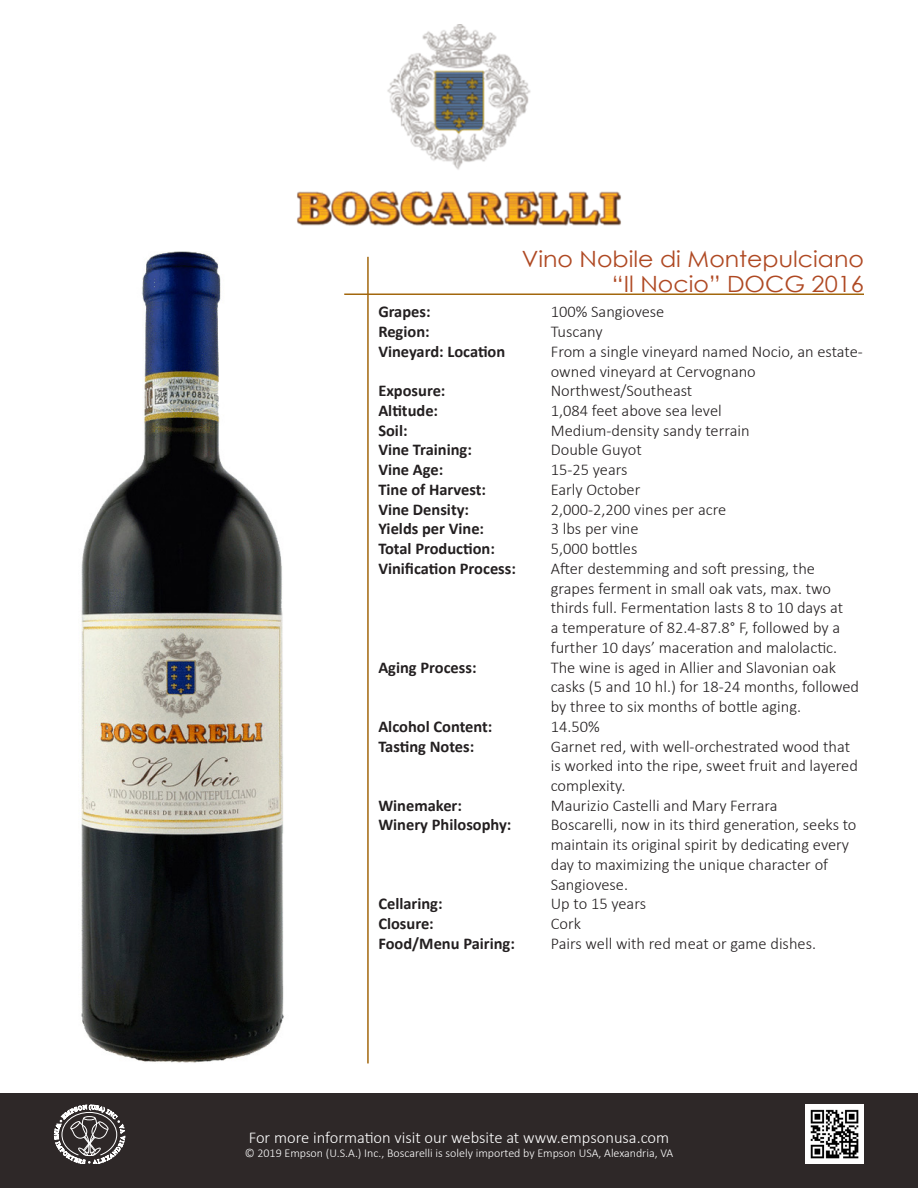
<style>
.page{position:relative;width:918px;height:1188px;background:#fff}
.page>*{position:absolute;margin:0;border:0;box-sizing:border-box;transform-origin:0 0}
.t1{font:22.35px "Century Gothic";color:#af4923;scale:1.06 1}
._1_-_Wines_info{font:300 16.5px/19.8px "Calibri";color:#231f20}
._1_-_Wines_info-2{font:700 16.5px "Calibri";color:#231f20}
.t2{font:300 16.5px "Calibri";color:#fff}
.t3{font:300 12px "Calibri";color:#fff}
</style>
<div class="page">
<hr style="left:344px;top:294px;width:520px;height:1px;background:#a2670d">
<hr style="left:367px;top:257px;width:2px;height:806px;background:#a2670d">
<img style="left:297px;top:24px;width:324px;height:202px">
<div style="left:0;top:1094px;width:918px;height:94px;background:#2e2828"></div>
<svg style="left:54px;top:1105px;width:71px;height:58px"></svg>
<img style="left:805px;top:1105px;width:59px;height:58px">
<img style="left:81px;top:251px;width:203px;height:812px">
<p class="t1" style="left:522px;top:243px;width:324px">Vino Nobile di Montepulciano</p>
<p class="t1" style="left:612px;top:268px;width:239px">“Il Nocio” DOCG 2016</p>
<p class="_1_-_Wines_info" style="left:551px;top:302px;width:115px">100% Sangiovese</p>
<p class="_1_-_Wines_info" style="left:551px;top:322px;width:53px">Tuscany</p>
<p class="_1_-_Wines_info" style="left:551px;top:341px;width:314px">From a single vineyard named Nocio, an estate&shy;owned vineyard at Cervognano</p>
<p class="_1_-_Wines_info" style="left:551px;top:381px;width:143px">Northwest/Southeast</p>
<p class="_1_-_Wines_info" style="left:551px;top:400px;width:173px">1,084 feet above sea level</p>
<p class="_1_-_Wines_info" style="left:551px;top:420px;width:200px">Medium-density sandy terrain</p>
<p class="_1_-_Wines_info" style="left:551px;top:440px;width:93px">Double Guyot</p>
<p class="_1_-_Wines_info" style="left:551px;top:460px;width:78px">15-25 years</p>
<p class="_1_-_Wines_info" style="left:551px;top:479px;width:91px">Early October</p>
<p class="_1_-_Wines_info" style="left:551px;top:499px;width:177px">2,000-2,200 vines per acre</p>
<p class="_1_-_Wines_info" style="left:551px;top:519px;width:89px">3 lbs per vine</p>
<p class="_1_-_Wines_info" style="left:551px;top:539px;width:88px">5,000 bottles</p>
<p class="_1_-_Wines_info" style="left:551px;top:558px;width:294px">After destemming and soft pressing, the grapes ferment in small oak vats, max. two thirds full. Fermentation lasts 8 to 10 days at a temperature of 82.4-87.8° F, followed by a further 10 days’ maceration and malolactic.</p>
<p class="_1_-_Wines_info" style="left:551px;top:657px;width:310px">The wine is aged in Allier and Slavonian oak casks (5 and 10 hl.) for 18-24 months, followed by three to six months of bottle aging.</p>
<p class="_1_-_Wines_info" style="left:551px;top:716px;width:51px">14.50%</p>
<p class="_1_-_Wines_info" style="left:551px;top:736px;width:309px">Garnet red, with well-orchestrated wood that is worked into the ripe, sweet fruit and layered complexity.</p>
<p class="_1_-_Wines_info" style="left:551px;top:795px;width:228px">Maurizio Castelli and Mary Ferrara</p>
<p class="_1_-_Wines_info" style="left:551px;top:815px;width:307px">Boscarelli, now in its third generation, seeks to maintain its original spirit by dedicating every day to maximizing the unique character of Sangiovese.</p>
<p class="_1_-_Wines_info" style="left:551px;top:894px;width:97px">Up to 15 years</p>
<p class="_1_-_Wines_info" style="left:551px;top:914px;width:32px">Cork</p>
<p class="_1_-_Wines_info" style="left:551px;top:933px;width:267px">Pairs well with red meat or game dishes.</p>
<p class="_1_-_Wines_info-2" style="left:378px;top:300px;width:54px">Grapes:</p>
<p class="_1_-_Wines_info-2" style="left:378px;top:320px;width:53px">Region:</p>
<p class="_1_-_Wines_info-2" style="left:378px;top:340px;width:128px">Vineyard: Location</p>
<p class="_1_-_Wines_info-2" style="left:378px;top:379px;width:69px">Exposure:</p>
<p class="_1_-_Wines_info-2" style="left:378px;top:399px;width:61px">Altitude:</p>
<p class="_1_-_Wines_info-2" style="left:378px;top:419px;width:31px">Soil:</p>
<p class="_1_-_Wines_info-2" style="left:378px;top:438px;width:95px">Vine Training:</p>
<p class="_1_-_Wines_info-2" style="left:378px;top:458px;width:66px">Vine Age:</p>
<p class="_1_-_Wines_info-2" style="left:378px;top:478px;width:109px">Tine of Harvest:</p>
<p class="_1_-_Wines_info-2" style="left:378px;top:498px;width:92px">Vine Density:</p>
<p class="_1_-_Wines_info-2" style="left:378px;top:517px;width:107px">Yields per Vine:</p>
<p class="_1_-_Wines_info-2" style="left:378px;top:537px;width:118px">Total Production:</p>
<p class="_1_-_Wines_info-2" style="left:378px;top:557px;width:139px">Vinification Process:</p>
<p class="_1_-_Wines_info-2" style="left:378px;top:655px;width:100px">Aging Process:</p>
<p class="_1_-_Wines_info-2" style="left:378px;top:715px;width:116px">Alcohol Content:</p>
<p class="_1_-_Wines_info-2" style="left:378px;top:734px;width:97px">Tasting Notes:</p>
<p class="_1_-_Wines_info-2" style="left:378px;top:794px;width:85px">Winemaker:</p>
<p class="_1_-_Wines_info-2" style="left:378px;top:813px;width:135px">Winery Philosophy:</p>
<p class="_1_-_Wines_info-2" style="left:378px;top:892px;width:66px">Cellaring:</p>
<p class="_1_-_Wines_info-2" style="left:378px;top:912px;width:57px">Closure:</p>
<p class="_1_-_Wines_info-2" style="left:378px;top:932px;width:138px">Food/Menu Pairing:</p>
<p class="t2" style="left:249px;top:1127px;width:422px">For more information visit our website at www.empsonusa.com</p>
<p class="t3" style="left:245px;top:1146px;width:430px">© 2019 Empson (U.S.A.) Inc., Boscarelli is solely imported by Empson USA, Alexandria, VA</p>
</div>
